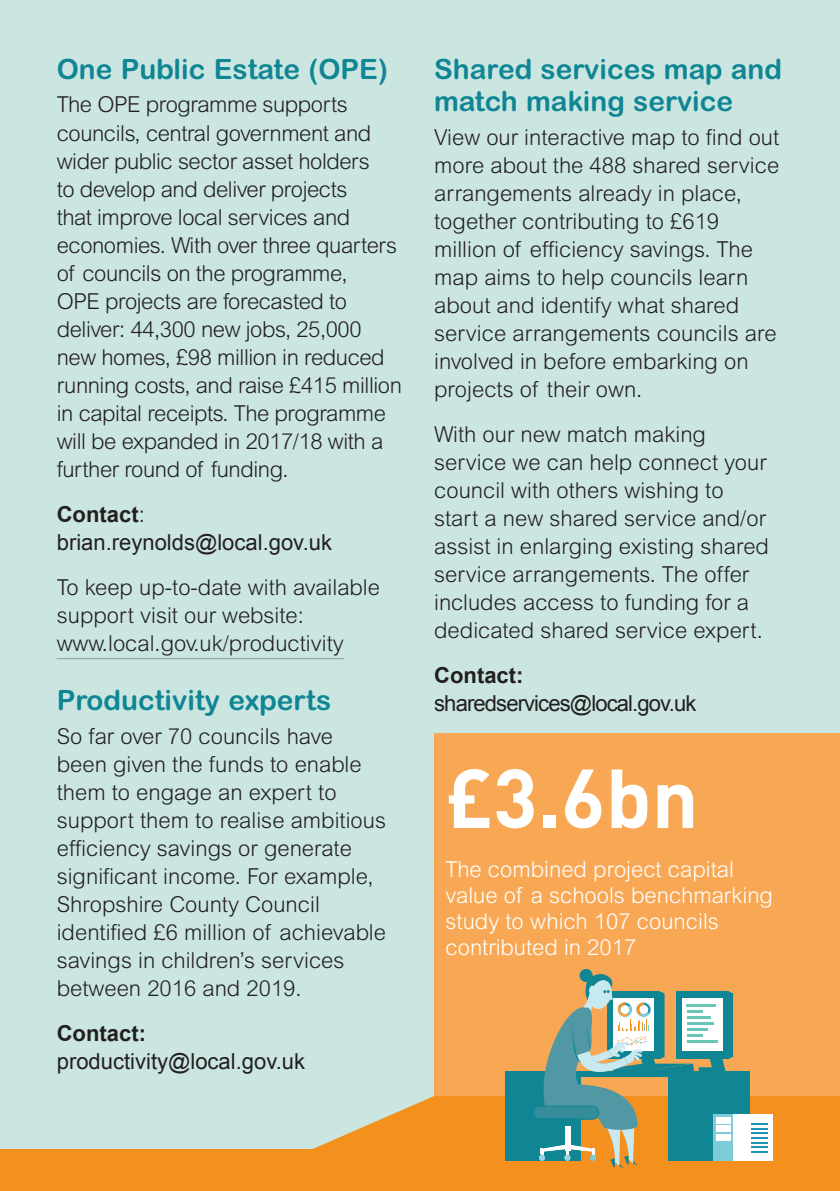
<style>
.page{position:relative;width:840px;height:1191px;background:#fff}
.page>*{position:absolute;margin:0;border:0;box-sizing:border-box;transform-origin:0 0}
.t1{font:82px "DIN Bold";color:#fff}
.t2{font:700 28px/32px "Arial Rounded MT";color:#108594}
.t3{font:300 22px/28px "Arial MT Std";color:#231f20}
.t4{font:300 22px/28px "Arial MT Std";letter-spacing:-.02em;color:#231f20}
.t5{font:300 22px/26px "Arial MT Std";color:#fff}
.t6{font:22px/28px "Arial";color:#231f20}
.t7{font:22px "Arial";letter-spacing:-.04em;color:#231f20}
.t8{font:700 22px "Arial";color:#231f20}
.s1{font-weight:700}
.s2{font-family:"Arial MT Std";font-weight:300}
</style>
<div class="page">
<div style="left:0;top:0;width:839px;height:1191px;background:#cbe6e1"></div>
<div style="left:434px;top:733px;width:405px;height:458px;background:#f8a854"></div>
<svg style="left:313px;top:1096px;width:526px;height:95px;background:#ef9a34"></svg>
<hr style="left:57px;top:658px;width:287px;height:1px;background:#939598">
<div style="left:0;top:1149px;width:397px;height:42px;background:#f4901d"></div>
<div style="left:505px;top:1071px;width:244px;height:5px;background:#108594"></div>
<div style="left:667px;top:1076px;width:82px;height:84px;background:#108594"></div>
<div style="left:505px;top:1076px;width:75px;height:84px;background:#108594"></div>
<div style="left:726px;top:1114px;width:45px;height:46px;background:#fff"></div>
<svg style="left:751px;top:1123px;width:16px;height:29px"></svg>
<svg style="left:532px;top:969px;width:200px;height:199px"></svg>
<p class="t2" style="left:57px;top:53px;width:332px">One Public Estate (OPE)</p>
<p class="t4" style="left:57px;top:91px;width:346px">The OPE programme supports councils, central government and wider public sector asset holders<br>to develop and deliver projects<br>that improve local services and economies. With over three quarters of councils on the programme,<br>OPE projects are forecasted to deliver: 44,300 new jobs, 25,000 new homes, £98 million in reduced running costs, and raise £415 million in capital receipts. The programme will be expanded in 2017/18 with a further round of funding.</p>
<p class="t6" style="left:57px;top:500px;width:277px"><span class="s1">Contact</span><span class="s2">: </span>brian.reynolds@local.gov.uk</p>
<p class="t3" style="left:57px;top:573px;width:324px">To keep up-to-date with available support visit our website: www.local.gov.uk/productivity</p>
<p class="t2" style="left:57px;top:683px;width:276px">Productivity experts</p>
<p class="t3" style="left:57px;top:722px;width:331px">So far over 70 councils have been given the funds to enable them to engage an expert to support them to realise ambitious efficiency savings or generate significant income. For example,<br>Shropshire County Council identified £6 million of achievable savings in children’s services between 2016 and 2019.</p>
<p class="t8" style="left:57px;top:1018px;width:91px">Contact:</p>
<p class="t6" style="left:57px;top:1047px;width:250px">productivity@local.gov.uk</p>
<p class="t2" style="left:434px;top:53px;width:349px">Shared services map and match making service</p>
<p class="t3" style="left:434px;top:123px;width:346px">View our interactive map to find out more about the 488 shared service arrangements already in place, together contributing to £619 million of efficiency savings. The map aims to help councils learn about and identify what shared service arrangements councils are involved in before embarking on projects of their own.</p>
<p class="t3" style="left:434px;top:420px;width:336px">With our new match making service we can help connect your council with others wishing to start a new shared service and/or assist in enlarging existing shared service arrangements. The offer includes access to funding for a dedicated shared service expert.</p>
<p class="t8" style="left:434px;top:660px;width:91px">Contact:</p>
<p class="t7" style="left:434px;top:688px;width:263px">sharedservices@local.gov.uk</p>
<h1 class="t1" style="left:445px;top:744px;width:254px">£3.6bn</h1>
<p class="t5" style="left:445px;top:856px;width:329px">The combined project capital value of a schools benchmarking study to which 107 councils contributed in 2017</p>
</div>
